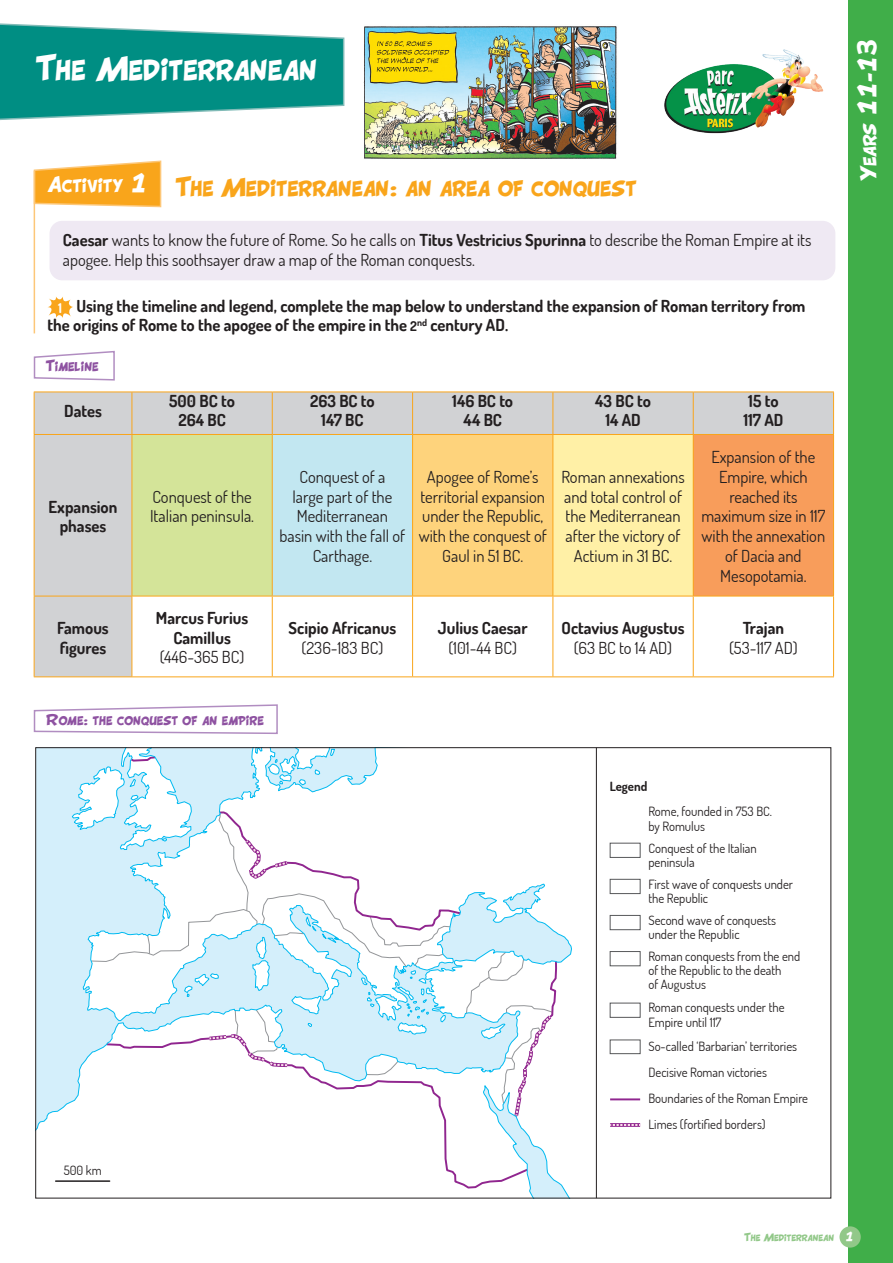
<style>
.page{position:relative;width:893px;height:1263px;background:#fff}
.page>*{position:absolute;margin:0;border:0;box-sizing:border-box;transform-origin:0 0}
.t1{font:37.5px "Uderzo Ti TR";color:#fff}
.t2{font:28.5px "Uderzo Ti TR";color:#f9a51b}
.t3{font:24px "Uderzo Ti TR";color:#fff}
.t4{font:16.5px/19.8px "Dosis";color:#231f20;text-align:center}
.t5{font:700 16.5px/19.8px "Dosis";color:#231f20;text-align:center}
.t6{font:16.5px "Uderzo Ti TR";color:#8e52a1}
.t7{font:700 13.5px "Dosis";color:#fff}
.t8{font:12.75px/14.2px "Dosis";color:#231f20}
.t9{font:700 12.75px "Dosis";color:#231f20}
.t10{font:12px "Uderzo Ti TR";color:#92c889}
.t11{font:12px "Uderzo Ti TR";color:#fff}
.s1{font-weight:700}
.s2{font-size:13.5px}
</style>
<div class="page">
<div style="left:848px;top:0;width:45px;height:1263px;background:#40ae49"></div>
<img style="left:363px;top:26px;width:254px;height:133px">
<div style="left:610px;top:843px;width:30px;height:15px;border:1px solid #57585a"></div>
<div style="left:610px;top:879px;width:30px;height:15px;border:1px solid #57585a"></div>
<div style="left:610px;top:915px;width:30px;height:15px;border:1px solid #57585a"></div>
<div style="left:610px;top:951px;width:30px;height:15px;border:1px solid #57585a"></div>
<div style="left:610px;top:1003px;width:30px;height:15px;border:1px solid #57585a"></div>
<div style="left:610px;top:1040px;width:30px;height:14px;border:1px solid #57585a"></div>
<svg style="left:37px;top:749px;width:559px;height:447px"></svg>
<hr style="left:596px;top:748px;width:1px;height:450px;background:#231f20">
<svg style="left:71px;top:748px;width:505px;height:450px"></svg>
<hr style="left:56px;top:1180px;width:54px;height:2px;background:#231f20">
<hr style="left:610px;top:1098px;width:30px;height:2px;background:#90268f">
<hr style="left:610px;top:1123px;width:30px;height:4px;background:#9f439e">
<svg style="left:610px;top:1124px;width:30px;height:2px"></svg>
<svg style="left:0;top:23px;width:345px;height:97px;background:#2aa097"></svg>
<div style="left:50px;top:221px;width:785px;height:59px;background:#efe9f3;border-radius:13px"></div>
<svg style="left:33px;top:160px;width:129px;height:48px;background:#fab646"></svg>
<hr style="left:34px;top:171px;width:1px;height:162px;background:#fdc778">
<svg style="left:48px;top:297px;width:25px;height:21px"></svg>
<div style="left:35px;top:393px;width:798px;height:283px;background:#d1d2d4"></div>
<div style="left:132px;top:434px;width:140px;height:162px;background:#d4e499"></div>
<div style="left:272px;top:434px;width:141px;height:162px;background:#c2e7f1"></div>
<div style="left:413px;top:434px;width:140px;height:162px;background:#fed37c"></div>
<div style="left:553px;top:434px;width:140px;height:162px;background:#fff0a6"></div>
<div style="left:693px;top:434px;width:141px;height:162px;background:#f89d5b"></div>
<svg style="left:133px;top:597px;width:700px;height:79px"></svg>
<hr style="left:34px;top:392px;width:98px;height:1px;background:#f9a51b">
<hr style="left:34px;top:392px;width:1px;height:42px;background:#f9a51b">
<hr style="left:132px;top:392px;width:140px;height:1px;background:#f9a51b">
<hr style="left:132px;top:392px;width:1px;height:42px;background:#f9a51b">
<hr style="left:272px;top:392px;width:141px;height:1px;background:#f9a51b">
<hr style="left:272px;top:392px;width:1px;height:42px;background:#f9a51b">
<hr style="left:413px;top:392px;width:140px;height:1px;background:#f9a51b">
<hr style="left:412px;top:392px;width:1px;height:42px;background:#f9a51b">
<hr style="left:553px;top:392px;width:140px;height:1px;background:#f9a51b">
<hr style="left:552px;top:392px;width:1px;height:42px;background:#f9a51b">
<hr style="left:693px;top:392px;width:141px;height:1px;background:#f9a51b">
<hr style="left:693px;top:392px;width:1px;height:42px;background:#f9a51b">
<hr style="left:833px;top:392px;width:1px;height:42px;background:#f9a51b">
<hr style="left:34px;top:434px;width:98px;height:1px;background:#f9a51b">
<hr style="left:34px;top:435px;width:1px;height:161px;background:#f9a51b">
<hr style="left:132px;top:434px;width:140px;height:1px;background:#f9a51b">
<hr style="left:132px;top:435px;width:1px;height:161px;background:#f9a51b">
<hr style="left:272px;top:434px;width:141px;height:1px;background:#f9a51b">
<hr style="left:272px;top:435px;width:1px;height:161px;background:#f9a51b">
<hr style="left:413px;top:434px;width:140px;height:1px;background:#f9a51b">
<hr style="left:412px;top:435px;width:1px;height:161px;background:#f9a51b">
<hr style="left:553px;top:434px;width:140px;height:1px;background:#f9a51b">
<hr style="left:552px;top:435px;width:1px;height:161px;background:#f9a51b">
<hr style="left:693px;top:434px;width:141px;height:1px;background:#f9a51b">
<hr style="left:693px;top:435px;width:1px;height:161px;background:#f9a51b">
<hr style="left:833px;top:435px;width:1px;height:161px;background:#f9a51b">
<hr style="left:34px;top:596px;width:98px;height:1px;background:#f9a51b">
<hr style="left:34px;top:596px;width:1px;height:80px;background:#f9a51b">
<hr style="left:132px;top:596px;width:140px;height:1px;background:#f9a51b">
<hr style="left:132px;top:596px;width:1px;height:80px;background:#f9a51b">
<hr style="left:272px;top:596px;width:141px;height:1px;background:#f9a51b">
<hr style="left:272px;top:596px;width:1px;height:80px;background:#f9a51b">
<hr style="left:413px;top:596px;width:140px;height:1px;background:#f9a51b">
<hr style="left:412px;top:596px;width:1px;height:80px;background:#f9a51b">
<hr style="left:553px;top:596px;width:140px;height:1px;background:#f9a51b">
<hr style="left:552px;top:596px;width:1px;height:80px;background:#f9a51b">
<hr style="left:693px;top:596px;width:141px;height:1px;background:#f9a51b">
<hr style="left:693px;top:596px;width:1px;height:80px;background:#f9a51b">
<hr style="left:833px;top:596px;width:1px;height:80px;background:#f9a51b">
<hr style="left:34px;top:676px;width:98px;height:1px;background:#f9a51b">
<hr style="left:132px;top:676px;width:140px;height:1px;background:#f9a51b">
<hr style="left:272px;top:676px;width:141px;height:1px;background:#f9a51b">
<hr style="left:413px;top:676px;width:140px;height:1px;background:#f9a51b">
<hr style="left:553px;top:676px;width:140px;height:1px;background:#f9a51b">
<hr style="left:693px;top:676px;width:141px;height:1px;background:#f9a51b">
<svg style="left:33px;top:350px;width:82px;height:31px"></svg>
<svg style="left:33px;top:704px;width:245px;height:30px"></svg>
<img style="left:664px;top:49px;width:160px;height:85px">
<div style="left:839px;top:1226px;width:22px;height:21px;background:#92c889;border-radius:50%"></div>
<p class="t1" style="left:37px;top:48px;width:282px">The Mediterranean</p>
<p class="t3" style="left:47px;top:171px;width:101px">Activity 1</p>
<p class="t2" style="left:176px;top:172px;width:462px">The Mediterranean: an area of conquest</p>
<p class="t4" style="left:63px;top:230px;width:750px;text-align:left"><span class="s1">Caesar</span> wants to know the future of Rome. So he calls on <span class="s1">Titus Vestricius Spurinna</span> to describe the Roman Empire at its apogee. Help this soothsayer draw a map of the Roman conquests.</p>
<p class="t5" style="left:48px;top:295px;width:759px;text-align:left;text-indent:29px">Using the timeline and legend, complete the map below to understand the expansion of Roman territory from the origins of Rome to the apogee of the empire in the <span class="s2">2</span><sup>nd</sup> century AD.</p>
<p class="t7" style="left:58px;top:299px;width:5px">1</p>
<p class="t6" style="left:46px;top:357px;width:54px">Timeline</p>
<p class="t5" style="left:64px;top:401px;width:39px">Dates</p>
<p class="t5" style="left:169px;top:390px;width:67px">500 BC to<br>264 BC</p>
<p class="t5" style="left:310px;top:390px;width:66px">263 BC to<br>147 BC</p>
<p class="t5" style="left:452px;top:390px;width:62px">146 BC to<br>44 BC</p>
<p class="t5" style="left:595px;top:390px;width:57px">43 BC to<br>14 AD</p>
<p class="t5" style="left:743px;top:390px;width:42px;text-align:left">15 to<br>117 AD</p>
<p class="t5" style="left:49px;top:496px;width:70px">Expansion phases</p>
<p class="t4" style="left:150px;top:486px;width:106px;text-align:left">Conquest of the<br>Italian peninsula.</p>
<p class="t5" style="left:57px;top:617px;width:53px;text-align:left">Famous figures</p>
<p class="t5" style="left:156px;top:607px;width:94px">Marcus Furius<br>Camillus</p>
<p class="t4" style="left:160px;top:647px;width:86px">(446-365 BC)</p>
<p class="t4" style="left:279px;top:466px;width:127px">Conquest of a<br>large part of the<br>Mediterranean basin with the fall of<br>Carthage.</p>
<p class="t4" style="left:419px;top:466px;width:130px">Apogee of Rome’s territorial expansion under the Republic, with the conquest of<br>Gaul in 51 BC.</p>
<p class="t4" style="left:561px;top:466px;width:125px">Roman annexations and total control of the Mediterranean after the victory of<br>Actium in 31 BC.</p>
<p class="t4" style="left:701px;top:447px;width:125px">Expansion of the<br>Empire, which reached its maximum size in 117 with the annexation of Dacia and<br>Mesopotamia.</p>
<p class="t5" style="left:289px;top:617px;width:109px">Scipio Africanus</p>
<p class="t4" style="left:302px;top:637px;width:83px">(236-183 BC)</p>
<p class="t5" style="left:438px;top:617px;width:91px">Julius Caesar</p>
<p class="t4" style="left:448px;top:637px;width:70px">(101-44 BC)</p>
<p class="t5" style="left:562px;top:617px;width:124px">Octavius Augustus</p>
<p class="t4" style="left:574px;top:637px;width:100px">(63 BC to 14 AD)</p>
<p class="t5" style="left:743px;top:617px;width:43px">Trajan</p>
<p class="t4" style="left:729px;top:637px;width:70px">(53-117 AD)</p>
<p class="t6" style="left:46px;top:711px;width:219px">Rome: the conquest of an empire</p>
<p class="t8" style="left:64px;top:1162px;width:39px">500 km</p>
<p class="t9" style="left:610px;top:777px;width:39px">Legend</p>
<p class="t8" style="left:648px;top:804px;width:125px">Rome, founded in 753 BC. by Romulus</p>
<p class="t8" style="left:648px;top:840px;width:110px">Conquest of the Italian peninsula</p>
<p class="t8" style="left:648px;top:876px;width:146px">First wave of conquests under the Republic</p>
<p class="t8" style="left:648px;top:912px;width:129px">Second wave of conquests under the Republic</p>
<p class="t8" style="left:648px;top:948px;width:153px">Roman conquests from the end of the Republic to the death<br>of Augustus</p>
<p class="t8" style="left:648px;top:1000px;width:138px">Roman conquests under the<br>Empire until 117</p>
<p class="t8" style="left:648px;top:1033px;width:161px;line-height:26.1px">So-called ‘Barbarian’ territories<br>Decisive Roman victories<br>Boundaries of the Roman Empire<br>Limes (fortified borders)</p>
<p class="t3" style="left:856px;top:181px;width:143px;rotate:-90deg">Years 11-13</p>
<p class="t10" style="left:745px;top:1230px;width:91px">The Mediterranean</p>
<p class="t11" style="left:845px;top:1230px;width:10px">1</p>
</div>
